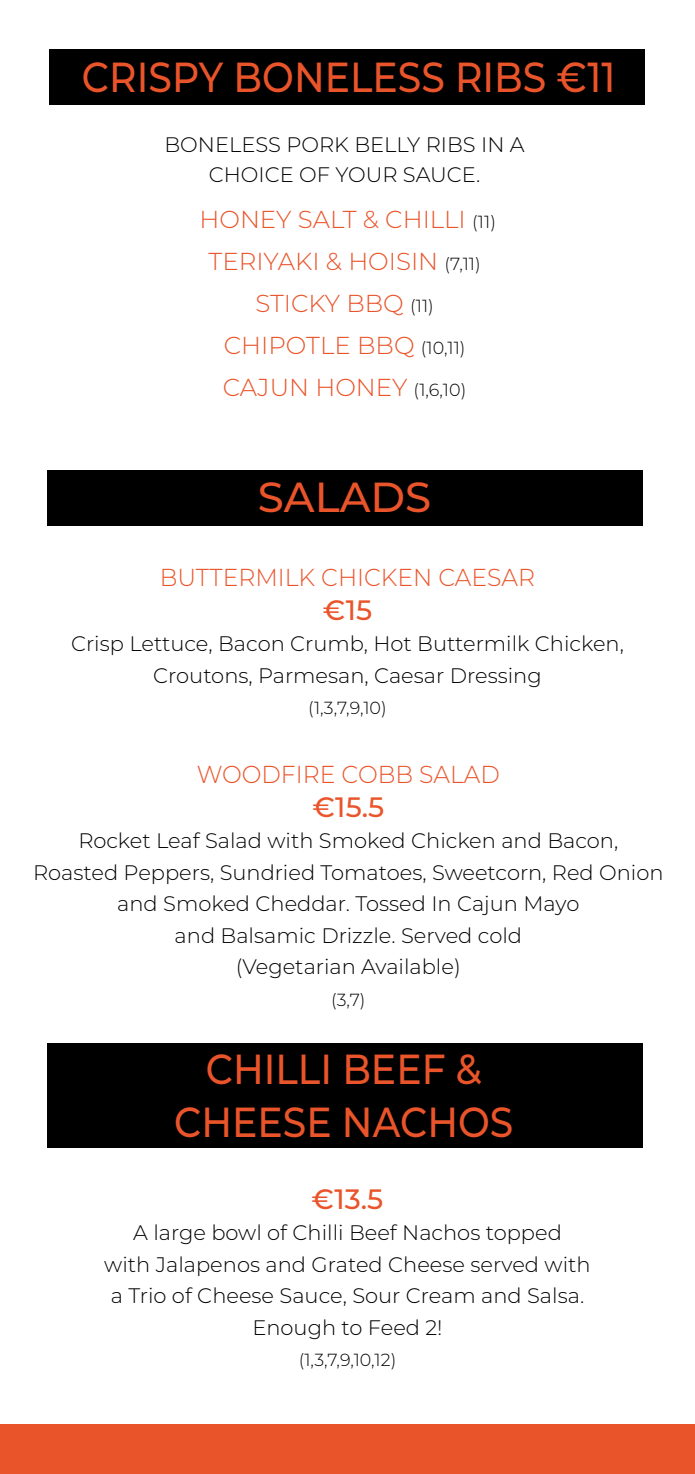
<style>
.page{position:relative;width:695px;height:1474px;background:#fff}
.page>*{position:absolute;margin:0;border:0;box-sizing:border-box;transform-origin:0 0}
.t1{font:500 42px/52.5px "Montserrat";color:#ea542a;text-align:center;scale:.9 1}
.t2{font:500 42px "Montserrat";color:#ea542a}
.t3{font:500 28px "Montserrat";color:#ea542a}
.t4{font:300 24.5px/42px "Montserrat";color:#ea542a;text-align:center}
.t5{font:300 24.5px "Montserrat";color:#ea542a;scale:.96 1}
.t6{font:300 21px/31.5px "Montserrat";color:#000;text-align:center}
.t7{font:300 17.5px "Montserrat";color:#000}
.s1{font-size:17.5px;color:#000}
</style>
<div class="page">
<div style="left:0;top:1424px;width:694px;height:49px;background:#ea542a"></div>
<div style="left:47px;top:470px;width:595px;height:56px;background:#000"></div>
<div style="left:50px;top:50px;width:595px;height:55px;background:#000"></div>
<div style="left:47px;top:1043px;width:595px;height:104px;background:#000"></div>
<h1 class="t1" style="left:82px;top:49px;width:594px">CRISPY BONELESS RIBS €11</h1>
<p class="t6" style="left:164px;top:129px;width:361px;line-height:29.8px">BONELESS PORK BELLY RIBS IN A<br>CHOICE OF YOUR SAUCE.</p>
<p class="t4" style="left:199px;top:197px;width:298px">HONEY SALT &amp; CHILLI <span class="s1">(11)<br></span>TERIYAKI &amp; HOISIN <span class="s1">(7,11)<br></span>STICKY BBQ <span class="s1">(11)<br></span>CHIPOTLE BBQ <span class="s1">(10,11)<br></span>CAJUN HONEY <span class="s1">(1,6,10)</span></p>
<h1 class="t2" style="left:258px;top:467px;width:175px">SALADS</h1>
<p class="t5" style="left:160px;top:560px;width:392px">BUTTERMILK CHICKEN CAESAR</p>
<h2 class="t3" style="left:323px;top:590px;width:51px">€15</h2>
<p class="t6" style="left:71px;top:627px;width:554px">Crisp Lettuce, Bacon Crumb, Hot Buttermilk Chicken,<br>Croutons, Parmesan, Caesar Dressing</p>
<p class="t7" style="left:308px;top:696px;width:80px">(1,3,7,9,10)</p>
<p class="t5" style="left:197px;top:757px;width:317px">WOODFIRE COBB SALAD</p>
<h2 class="t3" style="left:312px;top:787px;width:73px">€15.5</h2>
<p class="t6" style="left:33px;top:824px;width:631px">Rocket Leaf Salad with Smoked Chicken and Bacon,<br>Roasted Peppers, Sundried Tomatoes, Sweetcorn, Red Onion and Smoked Cheddar. Tossed In Cajun Mayo<br>and Balsamic Drizzle. Served cold<br>(Vegetarian Available)</p>
<p class="t7" style="left:331px;top:987px;width:36px">(3,7)</p>
<h1 class="t1" style="left:174px;top:1041px;width:378px">CHILLI BEEF &amp;<br>CHEESE NACHOS</h1>
<h2 class="t3" style="left:311px;top:1179px;width:73px">€13.5</h2>
<p class="t6" style="left:104px;top:1216px;width:488px">A large bowl of Chilli Beef Nachos topped<br>with Jalapenos and Grated Cheese served with a Trio of Cheese Sauce, Sour Cream and Salsa.<br>Enough to Feed 2!</p>
<p class="t7" style="left:298px;top:1348px;width:99px">(1,3,7,9,10,12)</p>
</div>
